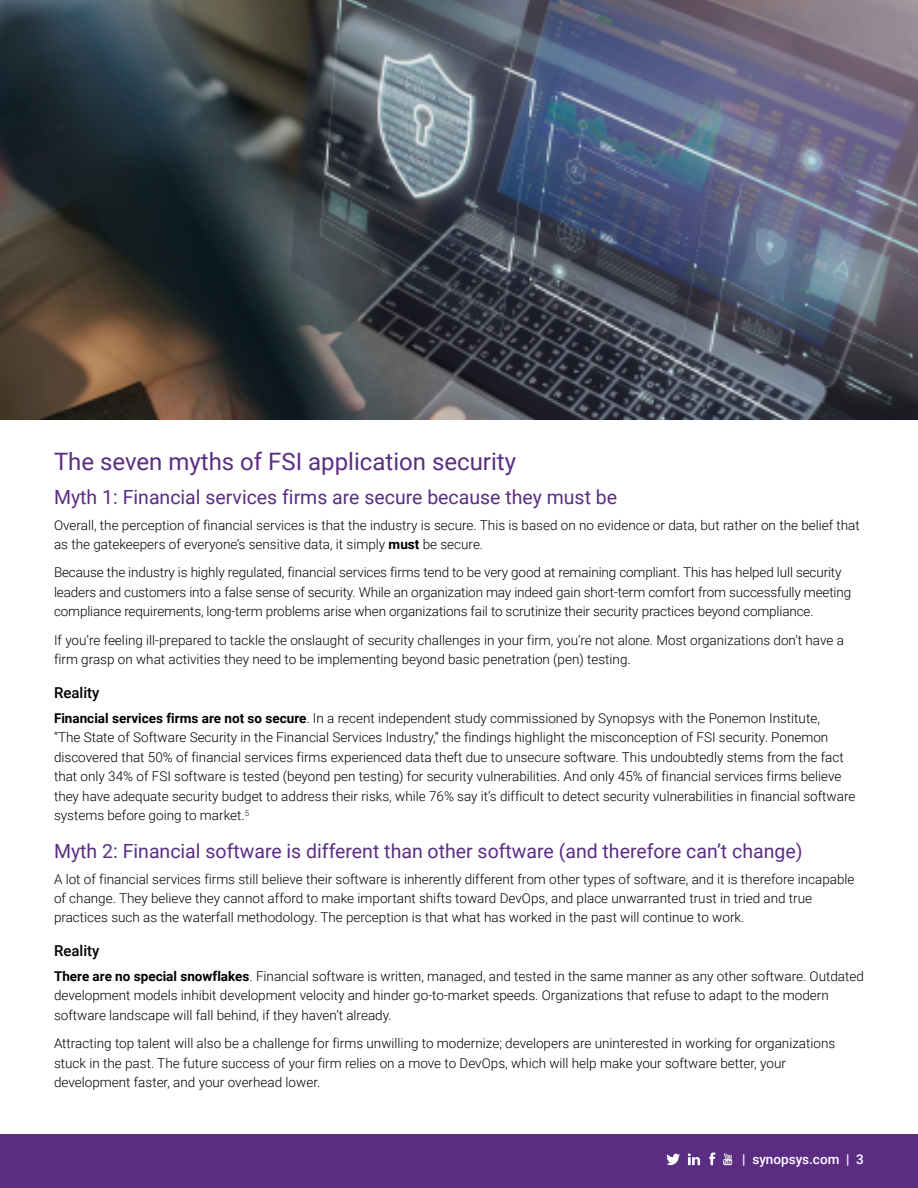
<style>
.page{position:relative;width:918px;height:1188px;background:#fff}
.page>*{position:absolute;margin:0;border:0;box-sizing:border-box;transform-origin:0 0}
.t1{font:24px "Roboto";color:#5a2d83}
.t2{font:19.5px "Roboto";color:#5a2d83}
.t3{font:500 15px "Roboto";color:#000}
.t4{font:300 13.5px/19.5px "Roboto";color:#000}
.t5{font:500 13.5px "Roboto";color:#fff}
.s1{font-weight:700}
</style>
<div class="page">
<div style="left:0;top:1134px;width:918px;height:54px;background:#5a2d83"></div>
<svg style="left:667px;top:1153px;width:13px;height:12px"></svg>
<svg style="left:709px;top:1152px;width:7px;height:13px"></svg>
<svg style="left:723px;top:1153px;width:9px;height:12px"></svg>
<svg style="left:688px;top:1153px;width:12px;height:12px"></svg>
<img style="left:0;top:0;width:918px;height:419px">
<h1 class="t1" style="left:54px;top:444px;width:464px">The seven myths of FSI application security</h1>
<h2 class="t2" style="left:54px;top:483px;width:565px">Myth 1: Financial services firms are secure because they must be</h2>
<p class="t4" style="left:54px;top:514px;width:807px">Overall, the perception of financial services is that the industry is secure. This is based on no evidence or data, but rather on the belief that as the gatekeepers of everyone’s sensitive data, it simply <span class="s1">must</span> be secure.</p>
<p class="t4" style="left:54px;top:562px;width:799px">Because the industry is highly regulated, financial services firms tend to be very good at remaining compliant. This has helped lull security leaders and customers into a false sense of security. While an organization may indeed gain short-term comfort from successfully meeting compliance requirements, long-term problems arise when organizations fail to scrutinize their security practices beyond compliance.</p>
<p class="t4" style="left:54px;top:630px;width:791px">If you’re feeling ill-prepared to tackle the onslaught of security challenges in your firm, you’re not alone. Most organizations don’t have a firm grasp on what activities they need to be implementing beyond basic penetration (pen) testing.</p>
<p class="t3" style="left:54px;top:682px;width:47px">Reality</p>
<p class="t4" style="left:54px;top:708px;width:803px"><span class="s1">Financial services firms are not so secure</span>. In a recent independent study commissioned by Synopsys with the Ponemon Institute,<br>“The State of Software Security in the Financial Services Industry,” the findings highlight the misconception of FSI security. Ponemon discovered that 50% of financial services firms experienced data theft due to unsecure software. This undoubtedly stems from the fact that only 34% of FSI software is tested (beyond pen testing) for security vulnerabilities. And only 45% of financial services firms believe they have adequate security budget to address their risks, while 76% say it’s difficult to detect security vulnerabilities in financial software systems before going to market.<sup>5</sup></p>
<h2 class="t2" style="left:54px;top:837px;width:750px">Myth 2: Financial software is different than other software (and therefore can’t change)</h2>
<p class="t4" style="left:54px;top:868px;width:802px">A lot of financial services firms still believe their software is inherently different from other types of software, and it is therefore incapable of change. They believe they cannot afford to make important shifts toward DevOps, and place unwarranted trust in tried and true practices such as the waterfall methodology. The perception is that what has worked in the past will continue to work.</p>
<p class="t3" style="left:54px;top:940px;width:47px">Reality</p>
<p class="t4" style="left:54px;top:966px;width:812px"><span class="s1">There are no special snowflakes</span>. Financial software is written, managed, and tested in the same manner as any other software. Outdated development models inhibit development velocity and hinder go-to-market speeds. Organizations that refuse to adapt to the modern software landscape will fall behind, if they haven’t already.</p>
<p class="t4" style="left:54px;top:1033px;width:783px">Attracting top talent will also be a challenge for firms unwilling to modernize; developers are uninterested in working for organizations stuck in the past. The future success of your firm relies on a move to DevOps, which will help make your software better, your development faster, and your overhead lower.</p>
<p class="t5" style="left:742px;top:1149px;width:123px">| synopsys.com | 3</p>
</div>
